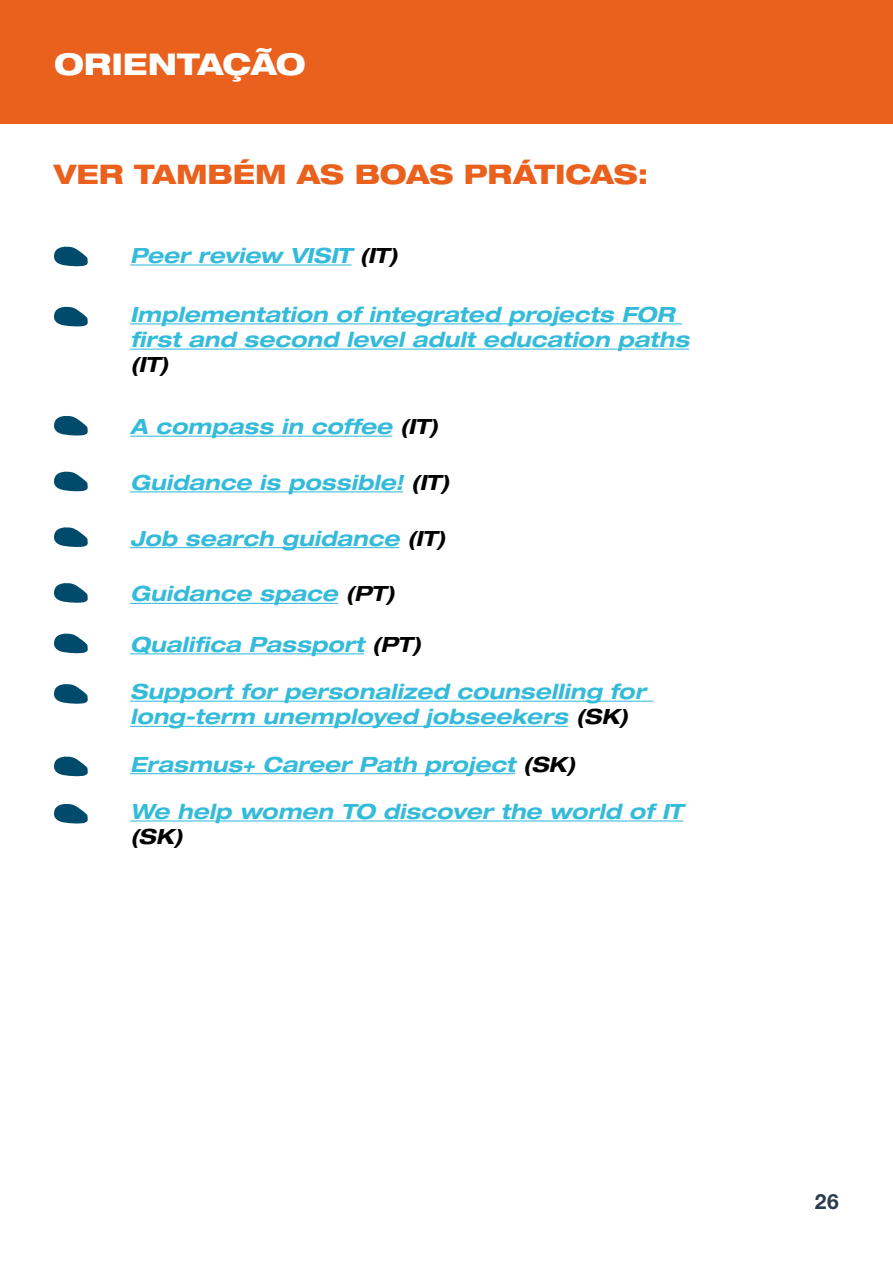
<style>
.page{position:relative;width:893px;height:1263px;background:#fff}
.page>*{position:absolute;margin:0;border:0;box-sizing:border-box;transform-origin:0 0}
.t1{font:800 expanded 30px "Helvetica Neue LT Std";letter-spacing:-.01em;color:#fff}
.t2{font:800 expanded 27px "Helvetica Neue LT Std";letter-spacing:-.005em;color:#ea601d}
.t3{font:italic 700 expanded 21px/25.2px "Helvetica Neue LT Std";letter-spacing:.005em;color:#34bbda}
.t4{font:italic 700 expanded 21px "Helvetica Neue LT Std";color:#020203}
.t5{font:700 21px "Helvetica Neue LT Std";color:#283c4e}
.s1{color:#020203}
</style>
<div class="page">
<div style="left:0;top:0;width:893px;height:123px;background:#ea601d"></div>
<hr style="left:130px;top:264px;width:222px;height:1px;background:#34bbda">
<hr style="left:130px;top:323px;width:552px;height:1px;background:#34bbda">
<hr style="left:130px;top:349px;width:559px;height:1px;background:#34bbda">
<hr style="left:130px;top:701px;width:523px;height:1px;background:#34bbda">
<hr style="left:130px;top:726px;width:438px;height:1px;background:#34bbda">
<hr style="left:130px;top:820px;width:553px;height:1px;background:#34bbda">
<hr style="left:130px;top:773px;width:385px;height:1px;background:#34bbda">
<hr style="left:130px;top:603px;width:208px;height:1px;background:#34bbda">
<hr style="left:130px;top:653px;width:234px;height:1px;background:#34bbda">
<hr style="left:130px;top:547px;width:269px;height:1px;background:#34bbda">
<hr style="left:130px;top:491px;width:273px;height:1px;background:#34bbda">
<hr style="left:130px;top:436px;width:262px;height:1px;background:#34bbda">
<svg style="left:54px;top:246px;width:34px;height:20px"></svg>
<svg style="left:54px;top:306px;width:34px;height:21px"></svg>
<svg style="left:54px;top:684px;width:34px;height:20px"></svg>
<svg style="left:54px;top:803px;width:34px;height:21px"></svg>
<svg style="left:54px;top:756px;width:34px;height:20px"></svg>
<svg style="left:54px;top:583px;width:34px;height:20px"></svg>
<svg style="left:54px;top:633px;width:34px;height:20px"></svg>
<svg style="left:54px;top:527px;width:34px;height:20px"></svg>
<svg style="left:54px;top:471px;width:34px;height:20px"></svg>
<svg style="left:54px;top:416px;width:34px;height:20px"></svg>
<h1 class="t1" style="left:54px;top:45px;width:253px">ORIENTAÇÃO</h1>
<p class="t2" style="left:54px;top:157px;width:596px">VER TAMBÉM AS BOAS PRÁTICAS:</p>
<p class="t3" style="left:130px;top:243px;width:269px">Peer review VISIT <span class="s1">(IT)</span></p>
<p class="t3" style="left:130px;top:302px;width:561px">Implementation of integrated projects FOR first and second level adult education paths</p>
<p class="t4" style="left:130px;top:352px;width:40px">(IT)</p>
<p class="t3" style="left:130px;top:414px;width:310px">A compass in coffee <span class="s1">(IT)</span></p>
<p class="t3" style="left:130px;top:470px;width:321px">Guidance is possible! <span class="s1">(IT)</span></p>
<p class="t3" style="left:130px;top:525px;width:317px">Job search guidance <span class="s1">(IT)</span></p>
<p class="t3" style="left:130px;top:581px;width:266px">Guidance space <span class="s1">(PT)</span></p>
<p class="t3" style="left:130px;top:632px;width:292px">Qualifica Passport <span class="s1">(PT)</span></p>
<p class="t3" style="left:130px;top:679px;width:517px">Support for personalized counselling for long-term unemployed jobseekers <span class="s1">(SK)</span></p>
<p class="t3" style="left:130px;top:751px;width:447px">Erasmus+ Career Path project <span class="s1">(SK)</span></p>
<p class="t3" style="left:130px;top:799px;width:554px">We help women TO discover the world of IT</p>
<p class="t4" style="left:130px;top:823px;width:54px">(SK)</p>
<p class="t5" style="left:815px;top:1188px;width:26px">26</p>
</div>
